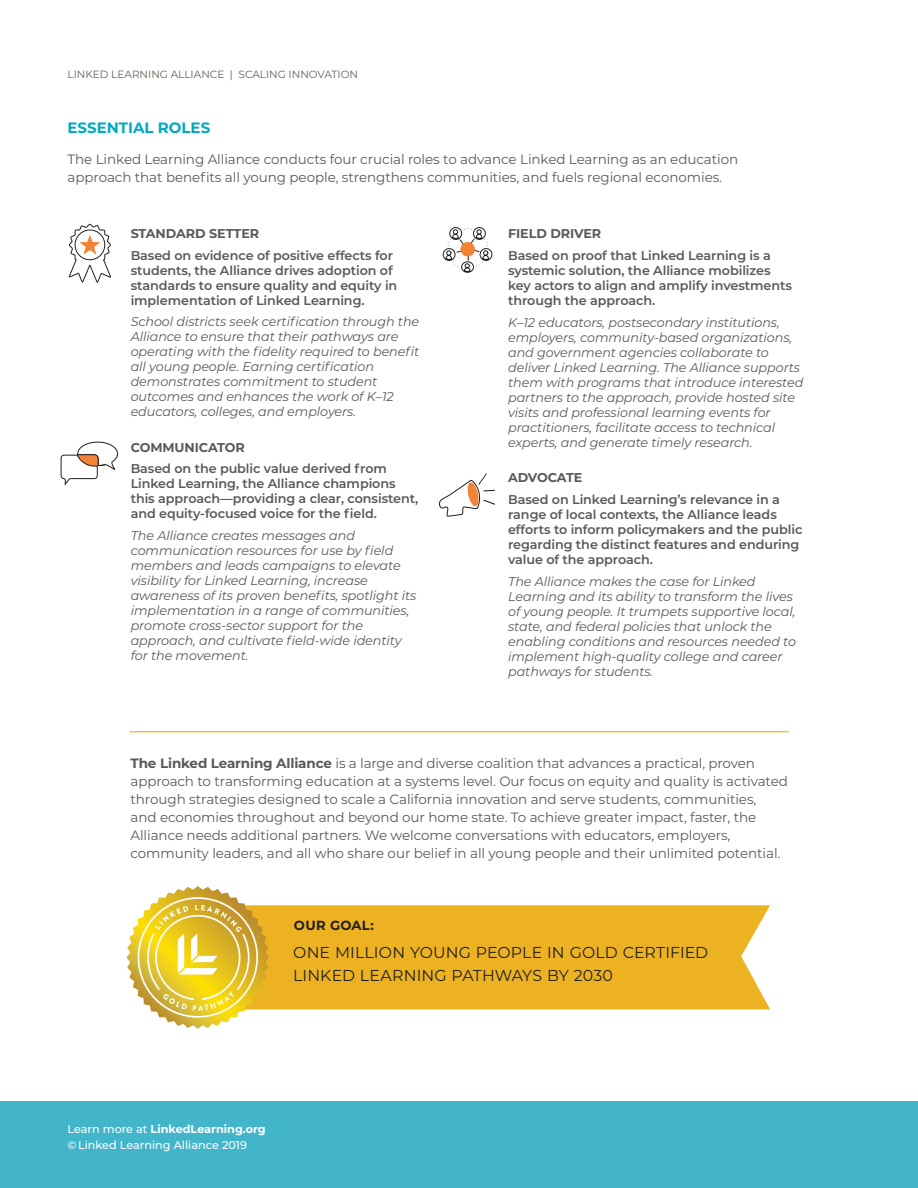
<style>
.page{position:relative;width:918px;height:1188px;background:#fff}
.page>*{position:absolute;margin:0;border:0;box-sizing:border-box;transform-origin:0 0}
.t1{font:15.75px/23.7px "Montserrat";letter-spacing:.005em;color:#231f20}
.t2{font:700 15px "Montserrat";color:#00a9c0}
.t3{font:13.5px/18px "Montserrat";letter-spacing:-.005em;color:#58595b}
.t4{font:700 13.2px "Montserrat";letter-spacing:.02em;color:#231f20}
.t5{font:italic 12.75px/15px "Montserrat";letter-spacing:-.005em;color:#58595b}
.t6{font:600 12.75px/15px "Montserrat";letter-spacing:-.005em;color:#58595b}
.t7{font:700 12.75px "Montserrat";letter-spacing:-.005em;color:#58595b}
.t8{font:500 11.25px/16.5px "Montserrat";color:#fff}
.t9{font:10.5px "Montserrat";color:#685f55}
.s1{font-weight:700}
</style>
<div class="page">
<svg style="left:68px;top:223px;width:43px;height:60px"></svg>
<svg style="left:60px;top:441px;width:58px;height:45px"></svg>
<svg style="left:443px;top:227px;width:50px;height:46px"></svg>
<svg style="left:439px;top:473px;width:56px;height:43px"></svg>
<div style="left:269px;top:905px;width:501px;height:104px;background:#ecb222"></div>
<svg style="left:127px;top:886px;width:142px;height:143px"></svg>
<hr style="left:130px;top:731px;width:659px;height:1px;background:#ecb21f">
<div style="left:0;top:1102px;width:918px;height:86px;background:#43b5ca"></div>
<p class="t9" style="left:68px;top:67px;width:292px">LINKED LEARNING ALLIANCE | SCALING INNOVATION</p>
<p class="t2" style="left:68px;top:117px;width:144px">ESSENTIAL ROLES</p>
<p class="t3" style="left:68px;top:150px;width:672px">The Linked Learning Alliance conducts four crucial roles to advance Linked Learning as an education approach that benefits all young people, strengthens communities, and fuels regional economies.</p>
<p class="t7" style="left:131px;top:224px;width:130px">STANDARD SETTER</p>
<p class="t6" style="left:131px;top:247px;width:268px">Based on evidence of positive effects for students, the Alliance drives adoption of standards to ensure quality and equity in implementation of Linked Learning.</p>
<p class="t5" style="left:131px;top:314px;width:290px">School districts seek certification through the Alliance to ensure that their pathways are operating with the fidelity required to benefit all young people. Earning certification demonstrates commitment to student outcomes and enhances the work of K–12 educators, colleges, and employers.</p>
<p class="t7" style="left:131px;top:438px;width:116px">COMMUNICATOR</p>
<p class="t6" style="left:131px;top:461px;width:289px">Based on the public value derived from Linked Learning, the Alliance champions this approach—providing a clear, consistent, and equity-focused voice for the field.</p>
<p class="t5" style="left:131px;top:528px;width:287px">The Alliance creates messages and communication resources for use by field members and leads campaigns to elevate visibility for Linked Learning, increase awareness of its proven benefits, spotlight its implementation in a range of communities, promote cross-sector support for the approach, and cultivate field-wide identity for the movement.</p>
<p class="t7" style="left:508px;top:225px;width:95px">FIELD DRIVER</p>
<p class="t6" style="left:508px;top:248px;width:285px">Based on proof that Linked Learning is a systemic solution, the Alliance mobilizes key actors to align and amplify investments through the approach.</p>
<p class="t5" style="left:508px;top:314px;width:297px">K–12 educators, postsecondary institutions, employers, community-based organizations, and government agencies collaborate to deliver Linked Learning. The Alliance supports them with programs that introduce interested partners to the approach, provide hosted site visits and professional learning events for practitioners, facilitate access to technical experts, and generate timely research.</p>
<p class="t7" style="left:508px;top:468px;width:76px">ADVOCATE</p>
<p class="t6" style="left:508px;top:491px;width:296px">Based on Linked Learning’s relevance in a range of local contexts, the Alliance leads efforts to inform policymakers and the public regarding the distinct features and enduring value of the approach.</p>
<p class="t5" style="left:508px;top:573px;width:289px">The Alliance makes the case for Linked Learning and its ability to transform the lives of young people. It trumpets supportive local, state, and federal policies that unlock the enabling conditions and resources needed to implement high-quality college and career pathways for students.</p>
<p class="t3" style="left:131px;top:754px;width:659px"><span class="s1">The Linked Learning Alliance</span> is a large and diverse coalition that advances a practical, proven approach to transforming education at a systems level. Our focus on equity and quality is activated through strategies designed to scale a California innovation and serve students, communities,<br>and economies throughout and beyond our home state. To achieve greater impact, faster, the Alliance needs additional partners. We welcome conversations with educators, employers, community leaders, and all who share our belief in all young people and their unlimited potential.</p>
<p class="t4" style="left:294px;top:916px;width:81px">OUR GOAL:</p>
<p class="t1" style="left:293px;top:940px;width:417px">ONE MILLION YOUNG PEOPLE IN GOLD CERTIFIED<br>LINKED LEARNING PATHWAYS BY 2030</p>
<p class="t8" style="left:68px;top:1120px;width:200px">Learn more at <span class="s1">LinkedLearning.org </span>© Linked Learning Alliance 2019</p>
</div>
